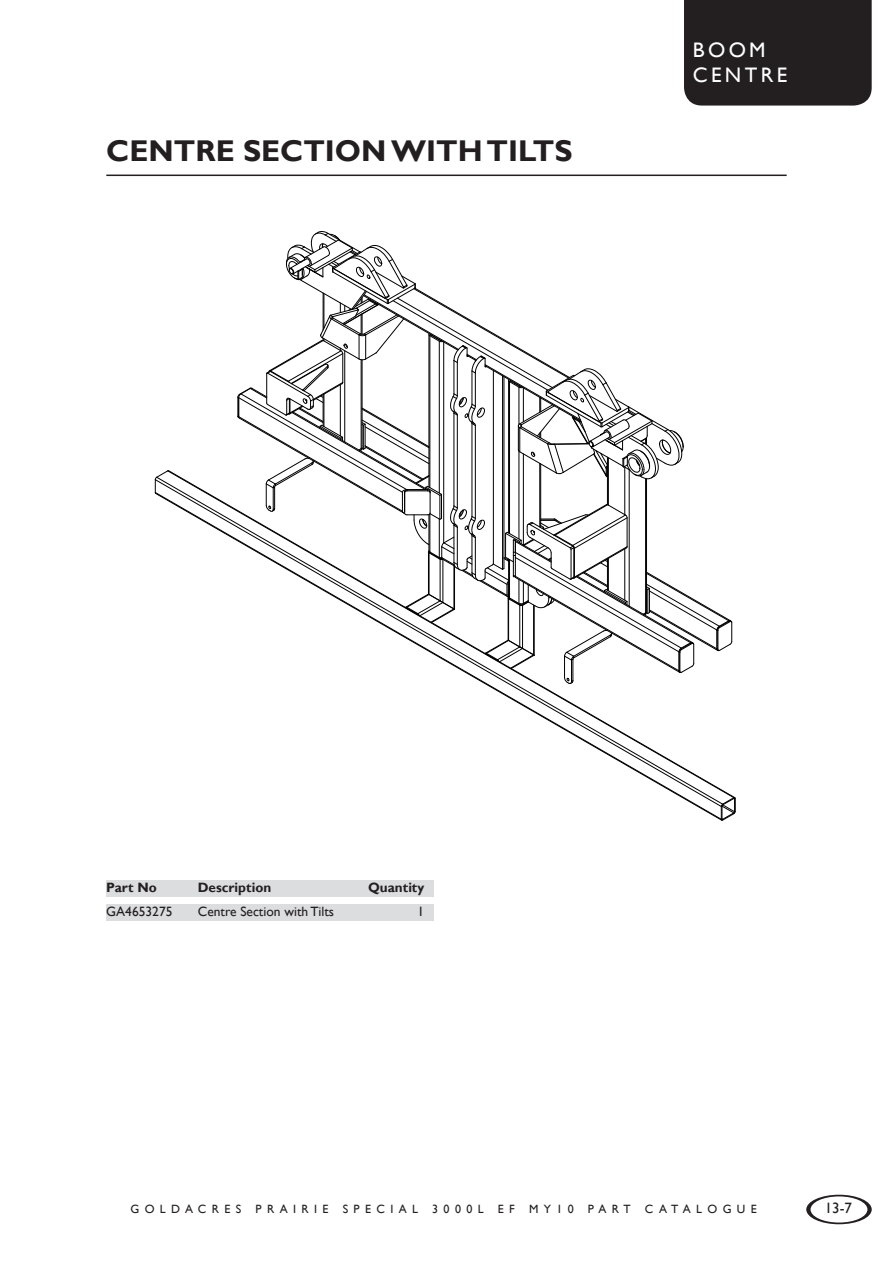
<style>
.page{position:relative;width:893px;height:1263px;background:#fff}
.page>*{position:absolute;margin:0;border:0;box-sizing:border-box;transform-origin:0 0}
.t1{font:700 30px "Gill Sans";color:#231f20}
.t2{font:21px/25.2px "Gill Sans";letter-spacing:.16em;color:#fff}
.t3{font:15px "Gill Sans";color:#231f20}
.t4{font:13.5px "Gill Sans";color:#231f20}
.t5{font:700 13.5px "Gill Sans";color:#231f20}
.t6{font:12px "Gill Sans";letter-spacing:.45em;color:#231f20}
</style>
<div class="page">
<svg style="left:806px;top:1195px;width:66px;height:29px"></svg>
<div style="left:810px;top:1196px;width:57px;height:26px;background:#fff;border-radius:50%"></div>
<div style="left:684px;top:0;width:188px;height:106px;background:#231f20"></div>
<hr style="left:106px;top:175px;width:681px;height:1px;background:#231f20">
<div style="left:106px;top:880px;width:328px;height:17px;background:#dcdddf"></div>
<div style="left:106px;top:904px;width:328px;height:17px;background:#dcdddf"></div>
<svg style="left:720px;top:797px;width:16px;height:24px"></svg>
<svg style="left:167px;top:470px;width:568px;height:328px"></svg>
<svg style="left:155px;top:470px;width:14px;height:25px"></svg>
<svg style="left:237px;top:231px;width:495px;height:453px"></svg>
<p class="t1" style="left:106px;top:133px;width:468px">CENTRE SECTION WITH TILTS</p>
<h2 class="t2" style="left:693px;top:38px;width:96px">BOOM<br>CENTRE</h2>
<p class="t5" style="left:106px;top:879px;width:52px">Part No</p>
<p class="t5" style="left:198px;top:879px;width:75px">Description</p>
<p class="t5" style="left:368px;top:879px;width:58px">Quantity</p>
<p class="t4" style="left:106px;top:903px;width:68px">GA4653275</p>
<p class="t4" style="left:198px;top:903px;width:138px">Centre Section with Tilts</p>
<p class="t4" style="left:418px;top:903px;width:8px">1</p>
<p class="t6" style="left:130px;top:1202px;width:628px">GOLDACRES PRAIRIE SPECIAL 3000L EF MY10 PART CATALOGUE</p>
<p class="t3" style="left:825px;top:1199px;width:29px">13-7</p>
</div>
